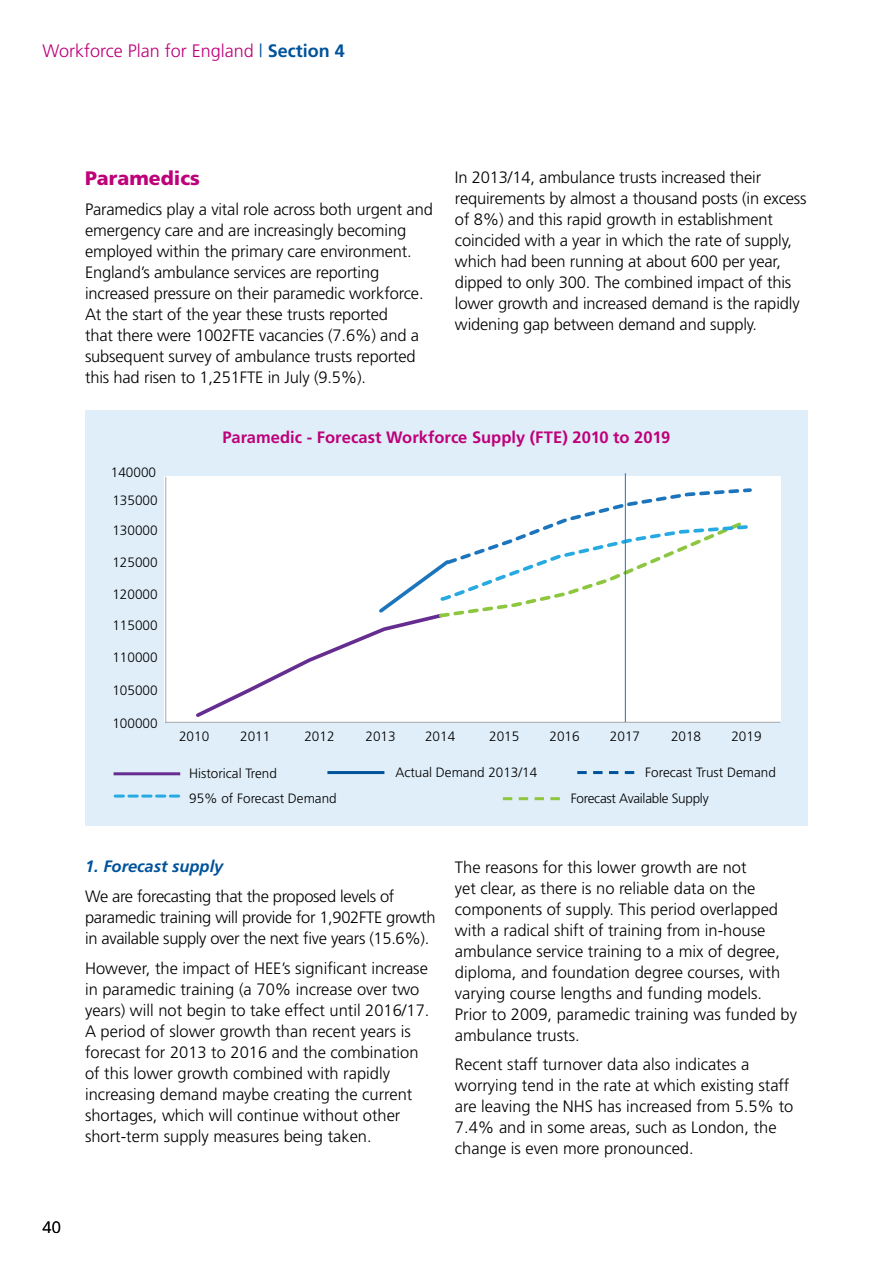
<style>
.page{position:relative;width:893px;height:1263px;background:#fff}
.page>*{position:absolute;margin:0;border:0;box-sizing:border-box;transform-origin:0 0}
.t1{font:900 19.5px "Frutiger";color:#be007a}
.t2{font:300 18px "Frutiger";color:#be007a}
.t3{font:300 16.5px/21px "Frutiger";letter-spacing:-.01em;color:#000}
.t4{font:700 16.5px "Frutiger";color:#be007a}
.t5{font:italic 700 16.5px "Frutiger";color:#00529b}
.t6{font:300 13.65px "Frutiger";color:#000}
.t7{font:300 13.5px/25.8px "Frutiger";color:#000}
.t8{font:300 13.5px "Frutiger";letter-spacing:-.02em;color:#000}
.s1{color:#00529b}
.s2{font-weight:700;color:#00529b}
</style>
<div class="page">
<div style="left:85px;top:411px;width:723px;height:415px;background:#dfeef9"></div>
<div style="left:164px;top:476px;width:617px;height:245px;background:#fff"></div>
<hr style="left:165px;top:477px;width:1px;height:246px;background:#a7a9ac">
<hr style="left:166px;top:722px;width:614px;height:1px;background:#a7a9ac">
<svg style="left:196px;top:486px;width:556px;height:234px"></svg>
<hr style="left:625px;top:473px;width:1px;height:249px;background:#1c75bc">
<hr style="left:114px;top:772px;width:66px;height:3px;background:#662d91">
<svg style="left:503px;top:797px;width:57px;height:3px"></svg>
<svg style="left:577px;top:771px;width:57px;height:3px"></svg>
<hr style="left:327px;top:771px;width:57px;height:3px;background:#00529b">
<svg style="left:115px;top:794px;width:64px;height:3px"></svg>
<p class="t2" style="left:43px;top:40px;width:304px">Workforce Plan for England <span class="s1">|</span> <span class="s2">Section 4</span></p>
<p class="t1" style="left:85px;top:167px;width:116px">Paramedics</p>
<p class="t3" style="left:85px;top:199px;width:349px">Paramedics play a vital role across both urgent and emergency care and are increasingly becoming employed within the primary care environment.<br>England’s ambulance services are reporting increased pressure on their paramedic workforce.<br>At the start of the year these trusts reported<br>that there were 1002FTE vacancies (7.6%) and a subsequent survey of ambulance trusts reported this had risen to 1,251FTE in July (9.5%).</p>
<p class="t3" style="left:455px;top:167px;width:353px">In 2013/14, ambulance trusts increased their requirements by almost a thousand posts (in excess of 8%) and this rapid growth in establishment coincided with a year in which the rate of supply, which had been running at about 600 per year, dipped to only 300. The combined impact of this lower growth and increased demand is the rapidly widening gap between demand and supply.</p>
<p class="t6" style="left:111px;top:464px;width:47px">140000</p>
<p class="t6" style="left:112px;top:493px;width:47px">135000</p>
<p class="t6" style="left:112px;top:523px;width:47px">130000</p>
<p class="t6" style="left:112px;top:554px;width:47px">125000</p>
<p class="t6" style="left:112px;top:586px;width:47px">120000</p>
<p class="t6" style="left:112px;top:618px;width:47px">115000</p>
<p class="t6" style="left:112px;top:650px;width:47px">110000</p>
<p class="t6" style="left:112px;top:682px;width:47px">105000</p>
<p class="t6" style="left:112px;top:715px;width:47px">100000</p>
<p class="t4" style="left:223px;top:428px;width:449px">Paramedic - Forecast Workforce Supply (FTE) 2010 to 2019</p>
<p class="t6" style="left:179px;top:729px;width:32px">2010</p>
<p class="t6" style="left:240px;top:729px;width:32px">2011</p>
<p class="t6" style="left:304px;top:729px;width:32px">2012</p>
<p class="t6" style="left:365px;top:729px;width:32px">2013</p>
<p class="t6" style="left:425px;top:729px;width:32px">2014</p>
<p class="t6" style="left:489px;top:729px;width:32px">2015</p>
<p class="t6" style="left:549px;top:729px;width:32px">2016</p>
<p class="t6" style="left:610px;top:729px;width:32px">2017</p>
<p class="t6" style="left:671px;top:729px;width:32px">2018</p>
<p class="t6" style="left:731px;top:729px;width:32px">2019</p>
<p class="t7" style="left:189px;top:760px;width:149px">Historical Trend<br>95% of Forecast Demand</p>
<p class="t7" style="left:395px;top:760px;width:143px">Actual Demand 2013/14</p>
<p class="t7" style="left:645px;top:760px;width:132px">Forecast Trust Demand</p>
<p class="t8" style="left:571px;top:791px;width:139px">Forecast Available Supply</p>
<p class="t5" style="left:85px;top:857px;width:140px">1. Forecast supply</p>
<p class="t3" style="left:85px;top:886px;width:352px">We are forecasting that the proposed levels of paramedic training will provide for 1,902FTE growth in available supply over the next five years (15.6%).</p>
<p class="t3" style="left:85px;top:957px;width:346px">However, the impact of HEE’s significant increase in paramedic training (a 70% increase over two years) will not begin to take effect until 2016/17.<br>A period of slower growth than recent years is forecast for 2013 to 2016 and the combination of this lower growth combined with rapidly increasing demand maybe creating the current shortages, which will continue without other short-term supply measures being taken.</p>
<p class="t3" style="left:455px;top:856px;width:343px">The reasons for this lower growth are not<br>yet clear, as there is no reliable data on the components of supply. This period overlapped with a radical shift of training from in-house ambulance service training to a mix of degree, diploma, and foundation degree courses, with varying course lengths and funding models.<br>Prior to 2009, paramedic training was funded by ambulance trusts.</p>
<p class="t3" style="left:455px;top:1054px;width:340px">Recent staff turnover data also indicates a worrying tend in the rate at which existing staff are leaving the NHS has increased from 5.5% to 7.4% and in some areas, such as London, the change is even more pronounced.</p>
<p class="t3" style="left:43px;top:1217px;width:20px">40</p>
</div>
